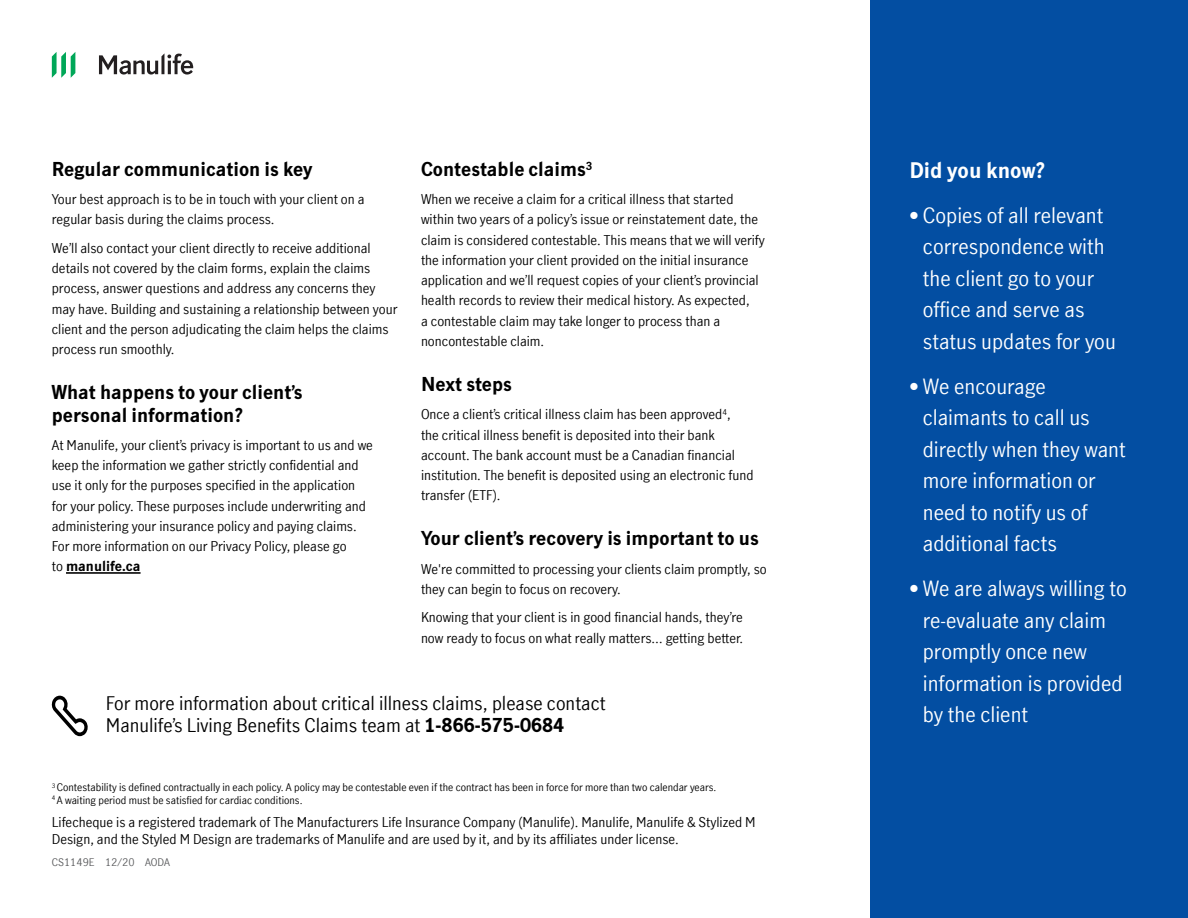
<style>
.page{position:relative;width:1188px;height:918px;background:#fff}
.page>*{position:absolute;margin:0;border:0;box-sizing:border-box;transform-origin:0 0}
.t1{font:21px/31.5px "Manulife JH Sans Test 4 2";color:#fff}
.Headline_8__subhead{font:700 21px "Manulife JH Sans Test 4 2";color:#fff}
.Headline_8__subhead-2{font:700 18.75px/22.5px "Manulife JH Sans Test 4 2";color:#000}
.Body_-_9_13_5{font:18.75px/22.5px "Manulife JH Sans Test 4 2";color:#000}
.Body_-_9_13_5-2{font:13.5px/20.2px "Manulife JH Sans Test 4 2";color:#000}
.Caption_2_-_9_11{font:13.5px/16.5px "Manulife JH Sans Test 4 2";color:#000}
.Caption_-_7_8_5{font:10.5px "Manulife JH Sans Test 4 2";color:#000}
.Job_code_date_-_7_10{font:10.5px "Manulife JH Sans Test 4 2";color:#58595b}
.s1{font-weight:700}
</style>
<div class="page">
<svg style="left:99px;top:53px;width:94px;height:22px"></svg>
<svg style="left:52px;top:52px;width:23px;height:26px"></svg>
<hr style="left:66px;top:572px;width:75px;height:2px;background:#000">
<div style="left:871px;top:0;width:317px;height:918px;background:#034ea2"></div>
<svg style="left:51px;top:696px;width:37px;height:40px"></svg>
<h2 class="Headline_8__subhead-2" style="left:52px;top:157px;width:262px">Regular communication is key</h2>
<p class="Body_-_9_13_5-2" style="left:52px;top:189px;width:314px">Your best approach is to be in touch with your client on a regular basis during the claims process.</p>
<p class="Body_-_9_13_5-2" style="left:52px;top:237px;width:347px">We’ll also contact your client directly to receive additional details not covered by the claim forms, explain the claims process, answer questions and address any concerns they may have. Building and sustaining a relationship between your client and the person adjudicating the claim helps the claims process run smoothly.</p>
<h2 class="Headline_8__subhead-2" style="left:52px;top:380px;width:252px">What happens to your client’s personal information?</h2>
<p class="Body_-_9_13_5-2" style="left:52px;top:434px;width:323px">At Manulife, your client’s privacy is important to us and we keep the information we gather strictly confidential and use it only for the purposes specified in the application for your policy. These purposes include underwriting and administering your insurance policy and paying claims.<br>For more information on our Privacy Policy, please go<br>to <span class="s1">manulife.ca</span></p>
<h2 class="Headline_8__subhead-2" style="left:421px;top:157px;width:173px">Contestable claims<sup>3</sup></h2>
<p class="Body_-_9_13_5-2" style="left:421px;top:189px;width:345px">When we receive a claim for a critical illness that started within two years of a policy’s issue or reinstatement date, the claim is considered contestable. This means that we will verify the information your client provided on the initial insurance application and we’ll request copies of your client’s provincial health records to review their medical history. As expected,<br>a contestable claim may take longer to process than a noncontestable claim.</p>
<h2 class="Headline_8__subhead-2" style="left:421px;top:372px;width:92px">Next steps</h2>
<p class="Body_-_9_13_5-2" style="left:421px;top:404px;width:334px">Once a client’s critical illness claim has been approved<sup>4</sup>,<br>the critical illness benefit is deposited into their bank account. The bank account must be a Canadian financial institution. The benefit is deposited using an electronic fund transfer (ETF).</p>
<h2 class="Headline_8__subhead-2" style="left:421px;top:526px;width:339px">Your client’s recovery is important to us</h2>
<p class="Body_-_9_13_5-2" style="left:421px;top:558px;width:347px">We're committed to processing your clients claim promptly, so they can begin to focus on recovery.</p>
<p class="Body_-_9_13_5-2" style="left:421px;top:607px;width:324px">Knowing that your client is in good financial hands, they’re now ready to focus on what really matters… getting better.</p>
<p class="Body_-_9_13_5" style="left:106px;top:691px;width:501px">For more information about critical illness claims, please contact<br>Manulife’s Living Benefits Claims team at <span class="s1">1-866-575-0684</span></p>
<p class="Caption_-_7_8_5" style="left:52px;top:780px;width:666px"><sup>3</sup> Contestability is defined contractually in each policy. A policy may be contestable even if the contract has been in force for more than two calendar years.</p>
<p class="Caption_-_7_8_5" style="left:52px;top:793px;width:252px"><sup>4</sup> A waiting period must be satisfied for cardiac conditions.</p>
<p class="Caption_2_-_9_11" style="left:52px;top:813px;width:705px">Lifecheque is a registered trademark of The Manufacturers Life Insurance Company (Manulife). Manulife, Manulife &amp; Stylized M<br>Design, and the Styled M Design are trademarks of Manulife and are used by it, and by its affiliates under license.</p>
<p class="Job_code_date_-_7_10" style="left:52px;top:855px;width:120px">CS1149E 12/20 AODA</p>
<h2 class="Headline_8__subhead" style="left:909px;top:155px;width:137px">Did you know?</h2>
<p class="t1" style="left:923px;top:198px;width:195px;text-indent:-14px">• Copies of all relevant correspondence with the client go to your office and serve as status updates for you</p>
<p class="t1" style="left:923px;top:369px;width:204px;text-indent:-14px">• We encourage claimants to call us directly when they want more information or need to notify us of additional facts</p>
<p class="t1" style="left:923px;top:572px;width:205px;text-indent:-14px">• We are always willing to re-evaluate any claim promptly once new information is provided by the client</p>
</div>
